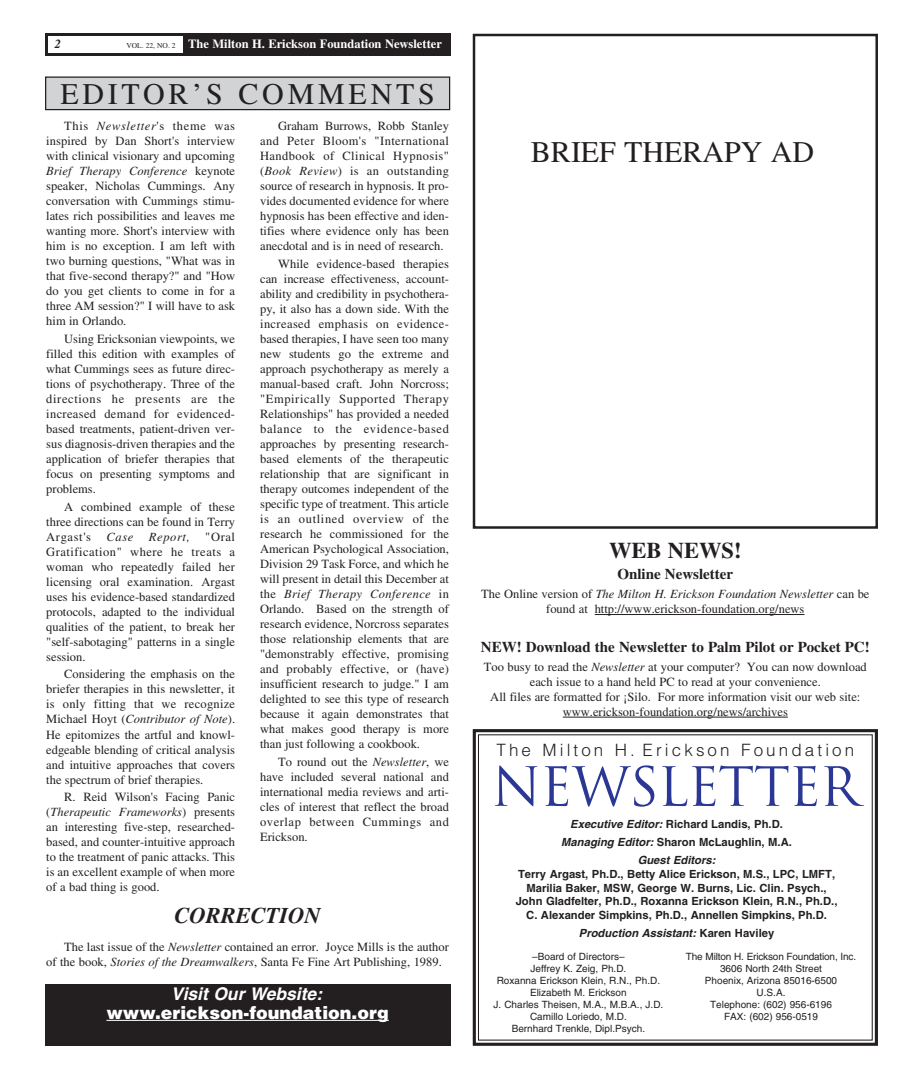
<style>
.page{position:relative;width:923px;height:1080px;background:#fff}
.page>*{position:absolute;margin:0;border:0;box-sizing:border-box;transform-origin:0 0}
.t1{font:52.62px "Trajan";letter-spacing:-.025em;color:#2b3795}
.t2{font:30px "Times";letter-spacing:.125em;color:#231f20}
.t3{font:30px "Times";color:#231f20}
.t4{font:italic 700 22.5px "Times";color:#231f20}
.t5{font:700 22.5px "Times";color:#231f20}
.t6{font:900 17.5px "Helvetica";color:#fff}
.t7{font:italic 700 17.5px "Helvetica";color:#fff}
.t8{font:300 17px "Helvetica";letter-spacing:.185em;color:#231f20}
.t9{font:700 15px "Times";color:#231f20}
.t10{font:12.5px/15px "Times";color:#231f20;text-align:justify}
.t11{font:700 12.5px "Times";color:#fff}
.t12{font:italic 700 12.5px "Times";color:#231f20}
.t13{font:700 11.25px/13.8px "Helvetica";color:#231f20;text-align:center}
.t14{font:italic 700 11.25px/18.2px "Helvetica";color:#231f20;text-align:center}
.t15{font:10px/12px "Helvetica";color:#231f20;text-align:center}
.s1{font-weight:400;font-size:7.5px;color:#231f20}
.s2{font-style:italic}
.s3{font-style:normal}
</style>
<div class="page">
<div style="left:45px;top:34px;width:405px;height:22px;background:#231f20"></div>
<div style="left:48px;top:37px;width:134px;height:16px;background:#fff"></div>
<div style="left:45px;top:984px;width:405px;height:62px;background:#231f20"></div>
<hr style="left:106px;top:1020px;width:49px;height:1px;background:#fff">
<hr style="left:155px;top:1020px;width:222px;height:1px;background:#fff">
<svg style="left:377px;top:1020px;width:12px;height:1px"></svg>
<div style="left:46px;top:77px;width:403px;height:33px;background:#d1d3d4"></div>
<div style="left:45px;top:76px;width:405px;height:34px;border:1px solid #231f20"></div>
<div style="left:472px;top:729px;width:406px;height:317px;border:3px solid #231f20"></div>
<div style="left:472px;top:34px;width:406px;height:495px;border:2px solid #231f20"></div>
<hr style="left:594px;top:614px;width:210px;height:1px;background:#231f20">
<hr style="left:563px;top:717px;width:224px;height:1px;background:#231f20">
<p class="t12" style="left:55px;top:39px;width:8px">2</p>
<p class="t11" style="left:126px;top:39px;width:317px"><span class="s1">VOL. 22, NO. 2</span> The Milton H. Erickson Foundation Newsletter</p>
<h2 class="t2" style="left:60px;top:83px;width:376px">EDITOR’S COMMENTS</h2>
<p class="t10" style="left:46px;top:119px;width:190px;text-indent:18px">This <span class="s2">Newsletter</span>'s theme was inspired by Dan Short's interview with clinical visionary and upcoming <span class="s2">Brief Therapy Conference</span> keynote speaker, Nicholas Cummings. Any conversation with Cummings stimu&shy;lates rich possibilities and leaves me wanting more. Short's interview with him is no exception. I am left with two burning questions, "What was in that five-second therapy?" and "How do you get clients to come in for a three AM session?" I will have to ask him in Orlando.</p>
<p class="t10" style="left:46px;top:332px;width:190px;text-indent:18px">Using Ericksonian viewpoints, we filled this edition with examples of what Cummings sees as future direc&shy;tions of psychotherapy. Three of the directions he presents are the increased demand for evidenced&shy;based treatments, patient-driven ver&shy;sus diagnosis-driven therapies and the application of briefer therapies that focus on presenting symptoms and problems.</p>
<p class="t10" style="left:46px;top:500px;width:190px;text-indent:18px">A combined example of these three directions can be found in Terry Argast's <span class="s2">Case Report,</span> "Oral Gratification" where he treats a woman who repeatedly failed her licensing oral examination. Argast uses his evidence-based standardized protocols, adapted to the individual qualities of the patient, to break her "self-sabotaging" patterns in a single session.</p>
<p class="t10" style="left:46px;top:668px;width:190px;text-indent:18px">Considering the emphasis on the briefer therapies in this newsletter, it is only fitting that we recognize Michael Hoyt (<span class="s2">Contributor of Note</span>).<br>He epitomizes the artful and knowl&shy;edgeable blending of critical analysis and intuitive approaches that covers the spectrum of brief therapies.</p>
<p class="t10" style="left:46px;top:791px;width:190px;text-indent:18px">R. Reid Wilson's Facing Panic (<span class="s2">Therapeutic Frameworks</span>) presents an interesting five-step, researched&shy;based, and counter-intuitive approach to the treatment of panic attacks. This is an excellent example of when more of a bad thing is good.</p>
<p class="t10" style="left:260px;top:119px;width:190px;text-indent:18px">Graham Burrows, Robb Stanley and Peter Bloom's "International Handbook of Clinical Hypnosis" (<span class="s2">Book Review</span>) is an outstanding source of research in hypnosis. It pro&shy;vides documented evidence for where hypnosis has been effective and iden&shy;tifies where evidence only has been anecdotal and is in need of research.</p>
<p class="t10" style="left:260px;top:257px;width:190px;text-indent:18px">While evidence-based therapies can increase effectiveness, account&shy;ability and credibility in psychothera&shy;py, it also has a down side. With the increased emphasis on evidence&shy;based therapies, I have seen too many new students go the extreme and approach psychotherapy as merely a manual-based craft. John Norcross; "Empirically Supported Therapy Relationships" has provided a needed balance to the evidence-based approaches by presenting research&shy;based elements of the therapeutic relationship that are significant in therapy outcomes independent of the specific type of treatment. This article is an outlined overview of the research he commissioned for the American Psychological Association, Division 29 Task Force, and which he will present in detail this December at the <span class="s2">Brief Therapy Conference</span> in Orlando. Based on the strength of research evidence, Norcross separates those relationship elements that are "demonstrably effective, promising and probably effective, or (have) insufficient research to judge." I am delighted to see this type of research because it again demonstrates that what makes good therapy is more than just following a cookbook.</p>
<p class="t10" style="left:260px;top:755px;width:190px;text-indent:18px">To round out the <span class="s2">Newsletter</span>, we have included several national and international media reviews and arti&shy;cles of interest that reflect the broad overlap between Cummings and Erickson.</p>
<h3 class="t4" style="left:174px;top:907px;width:148px">CORRECTION</h3>
<p class="t10" style="left:46px;top:941px;width:404px;text-indent:18px">The last issue of the <span class="s2">Newsletter</span> contained an error. Joyce Mills is the author of the book, <span class="s2">Stories of the Dreamwalkers</span>, Santa Fe Fine Art Publishing, 1989.</p>
<h3 class="t7" style="left:171px;top:987px;width:153px">Visit Our Website:</h3>
<h3 class="t6" style="left:106px;top:1006px;width:284px">www.erickson-foundation.org</h3>
<h2 class="t3" style="left:531px;top:141px;width:285px">BRIEF THERAPY AD</h2>
<h3 class="t5" style="left:609px;top:543px;width:134px">WEB NEWS!</h3>
<p class="t9" style="left:617px;top:568px;width:117px">Online Newsletter</p>
<p class="t10" style="left:481px;top:588px;width:390px;text-align:center">The Online version of <span class="s2">The Milton H. Erickson Foundation Newsletter</span> can be found at http://www.erickson-foundation.org/news</p>
<p class="t9" style="left:481px;top:641px;width:390px">NEW! Download the Newsletter to Palm Pilot or Pocket PC!</p>
<p class="t10" style="left:484px;top:660px;width:384px;text-align:center">Too busy to read the <span class="s2">Newsletter</span> at your computer? You can now download each issue to a hand held PC to read at your convenience.<br>All files are formatted for ¡Silo. For more information visit our web site: www.erickson-foundation.org/news/archives</p>
<h3 class="t8" style="left:496px;top:744px;width:359px">The Milton H. Erickson Foundation</h3>
<h1 class="t1" style="left:491px;top:757px;width:369px">NEWSLETTER</h1>
<p class="t14" style="left:561px;top:816px;width:232px">Executive Editor: <span class="s3">Richard Landis, Ph.D.<br></span>Managing Editor: <span class="s3">Sharon McLaughlin, M.A.<br></span>Guest Editors:</p>
<p class="t13" style="left:515px;top:868px;width:323px">Terry Argast, Ph.D., Betty Alice Erickson, M.S., LPC, LMFT, Marilia Baker, MSW, George W. Burns, Lic. Clin. Psych., John Gladfelter, Ph.D., Roxanna Erickson Klein, R.N., Ph.D., C. Alexander Simpkins, Ph.D., Annellen Simpkins, Ph.D.</p>
<p class="t14" style="left:579px;top:925px;width:197px">Production Assistant: <span class="s3">Karen Haviley</span></p>
<p class="t15" style="left:493px;top:951px;width:171px">–Board of Directors–<br>Jeffrey K. Zeig, Ph.D.<br>Roxanna Erickson Klein, R.N., Ph.D.<br>Elizabeth M. Erickson<br>J. Charles Theisen, M.A., M.B.A., J.D.<br>Camillo Loriedo, M.D.<br>Bernhard Trenkle, Dipl.Psych.</p>
<p class="t15" style="left:686px;top:951px;width:172px">The Milton H. Erickson Foundation, Inc.<br>3606 North 24th Street<br>Phoenix, Arizona 85016-6500<br>U.S.A.<br>Telephone: (602) 956-6196<br>FAX: (602) 956-0519</p>
</div>
